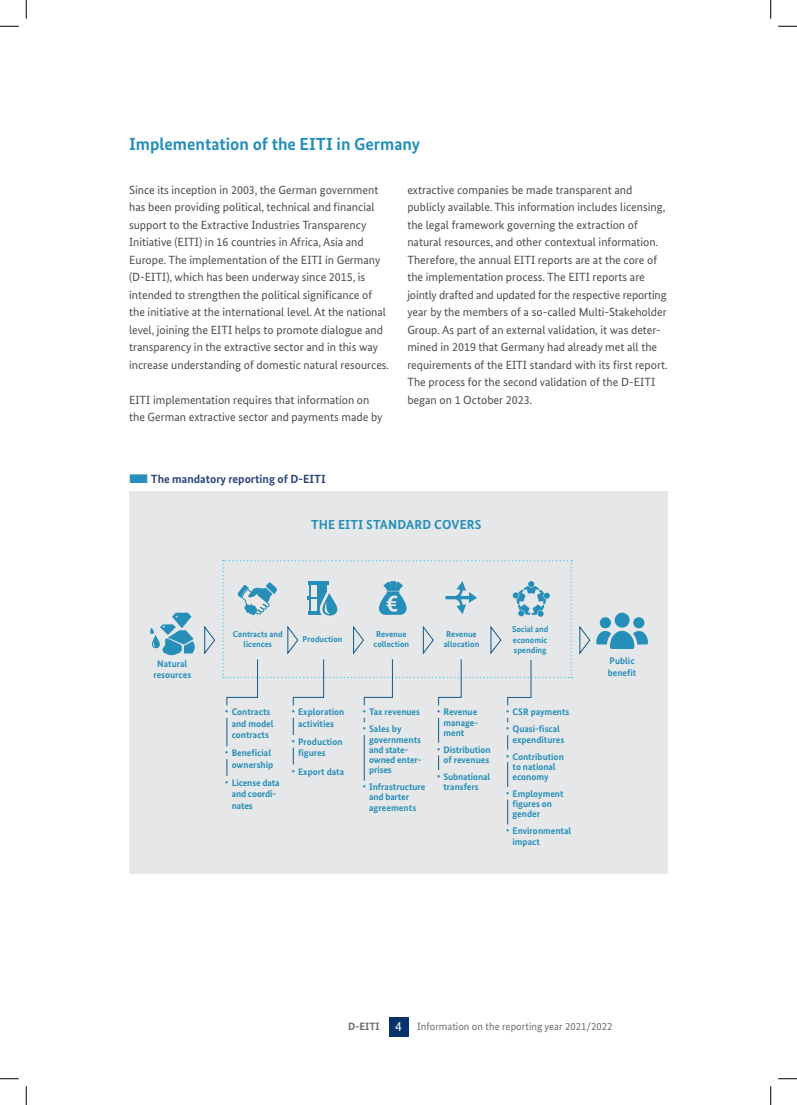
<style>
.page{position:relative;width:797px;height:1105px;background:#fff}
.page>*{position:absolute;margin:0;border:0;box-sizing:border-box;transform-origin:0 0}
.t1{font:700 17.5px "Bundes Sans";color:#268fb9}
.t2{font:700 13px "Bundes Sans";letter-spacing:.01em;color:#268fb9}
.t3{font:11.88px/17.5px "Bundes Sans";color:#4b4c4d}
.t4{font:700 11.88px "Bundes Sans";color:#2a467b}
.t5{font:10.62px "Bundes Sans";color:#6c6d70}
.t6{font:700 9.5px/10.2px "Bundes Sans";color:#268fb9}
.t7{font:700 8.5px/10.2px "Bundes Sans";color:#268fb9;text-align:center}
.s1{color:#268fb9}
.s2{font-weight:400;font-size:11.25px}
.s3{font-weight:700}
.s4{font-size:13.75px;color:#fff}
</style>
<div class="page">
<div style="left:389px;top:1017px;width:19px;height:20px;background:#07326c"></div>
<div style="left:129px;top:491px;width:539px;height:383px;background:#e6e7e9"></div>
<svg style="left:204px;top:626px;width:11px;height:29px"></svg>
<svg style="left:579px;top:626px;width:11px;height:29px"></svg>
<svg style="left:149px;top:613px;width:46px;height:42px"></svg>
<svg style="left:222px;top:560px;width:350px;height:146px"></svg>
<svg style="left:596px;top:631px;width:52px;height:18px"></svg>
<div style="left:633px;top:617px;width:11px;height:11px;background:#268fb9;border-radius:50%"></div>
<div style="left:599px;top:617px;width:12px;height:11px;background:#268fb9;border-radius:50%"></div>
<div style="left:614px;top:613px;width:15px;height:15px;background:#268fb9;border-radius:50%"></div>
<svg style="left:226px;top:718px;width:1px;height:28px"></svg>
<svg style="left:293px;top:718px;width:1px;height:17px"></svg>
<svg style="left:293px;top:748px;width:1px;height:16px"></svg>
<svg style="left:438px;top:718px;width:1px;height:25px"></svg>
<svg style="left:507px;top:735px;width:1px;height:14px"></svg>
<svg style="left:507px;top:762px;width:1px;height:25px"></svg>
<svg style="left:507px;top:799px;width:1px;height:25px"></svg>
<hr style="left:364px;top:735px;width:1px;height:46px;background:#135b89">
<svg style="left:438px;top:755px;width:1px;height:15px"></svg>
<svg style="left:226px;top:759px;width:1px;height:17px"></svg>
<svg style="left:0;top:25px;width:19px;height:2px"></svg>
<svg style="left:778px;top:25px;width:19px;height:2px"></svg>
<svg style="left:0;top:1078px;width:19px;height:1px"></svg>
<svg style="left:778px;top:1078px;width:19px;height:1px"></svg>
<svg style="left:25px;top:0;width:2px;height:19px"></svg>
<svg style="left:25px;top:1086px;width:2px;height:19px"></svg>
<svg style="left:770px;top:0;width:1px;height:19px"></svg>
<svg style="left:770px;top:1086px;width:1px;height:19px"></svg>
<h1 class="t1" style="left:129px;top:134px;width:292px">Implementation of the EITI in Germany</h1>
<p class="t3" style="left:129px;top:181px;width:262px">Since its inception in 2003, the German government has been providing political, technical and financial support to the Extractive Industries Transparency Initiative (EITI) in 16 countries in Africa, Asia and Europe. The implementation of the EITI in Germany (D-EITI), which has been underway since 2015, is intended to strengthen the political significance of the initiative at the international level. At the national level, joining the EITI helps to promote dialogue and transparency in the extractive sector and in this way increase understanding of domestic natural resources.</p>
<p class="t3" style="left:129px;top:391px;width:255px">EITI implementation requires that information on the German extractive sector and payments made by</p>
<p class="t3" style="left:407px;top:181px;width:262px">extractive companies be made transparent and publicly available. This information includes licensing, the legal framework governing the extraction of natural resources, and other contextual information.<br>Therefore, the annual EITI reports are at the core of the implementation process. The EITI reports are jointly drafted and updated for the respective reporting year by the members of a so-called Multi-Stakeholder Group. As part of an external validation, it was deter&shy;mined in 2019 that Germany had already met all the requirements of the EITI standard with its first report.<br>The process for the second validation of the D-EITI began on 1 October 2023.</p>
<p class="t4" style="left:129px;top:472px;width:198px"><span class="s1">■</span>The mandatory reporting of D-EITI</p>
<p class="t2" style="left:311px;top:517px;width:172px">THE EITI STANDARD COVERS</p>
<p class="t6" style="left:153px;top:658px;width:39px;line-height:11.4px;text-align:center">Natural resources</p>
<p class="t7" style="left:233px;top:629px;width:51px">Contracts and licences</p>
<p class="t7" style="left:302px;top:634px;width:41px">Production</p>
<p class="t7" style="left:373px;top:629px;width:37px">Revenue collection</p>
<p class="t7" style="left:443px;top:629px;width:37px">Revenue allocation</p>
<p class="t7" style="left:512px;top:624px;width:38px;text-align:justify">Social and economic spending</p>
<p class="t6" style="left:232px;top:706px;width:43px;line-height:11.4px;text-indent:-7px"><span class="s2">•</span> Contracts and model contracts</p>
<p class="t6" style="left:225px;top:747px;width:50px;line-height:11.4px;text-align:right"><span class="s2">•</span> Beneficial ownership</p>
<p class="t6" style="left:232px;top:777px;width:49px;line-height:11.4px;text-indent:-7px"><span class="s2">•</span> License data and coordi&shy;nates</p>
<p class="t6" style="left:291px;top:706px;width:55px;line-height:11.4px;text-align:center"><span class="s2">•</span> Exploration activities</p>
<p class="t6" style="left:298px;top:736px;width:46px;line-height:11.4px;text-indent:-7px"><span class="s2">•</span> Production figures</p>
<p class="t6" style="left:291px;top:766px;width:54px"><span class="s2">•</span> Export data</p>
<p class="t6" style="left:362px;top:707px;width:59px"><span class="s2">•</span> Tax revenues</p>
<p class="t6" style="left:369px;top:724px;width:54px;text-indent:-7px"><span class="s2">•</span> Sales by governments and state&shy;owned enter&shy;prises</p>
<p class="t6" style="left:369px;top:782px;width:58px;text-indent:-7px"><span class="s2">•</span> Infrastructure and barter agreements</p>
<p class="t6" style="left:443px;top:707px;width:36px;text-align:justify;text-indent:-7px"><span class="s2">•</span> Revenue manage&shy;ment</p>
<p class="t6" style="left:436px;top:744px;width:55px;text-align:center"><span class="s2">•</span> Distribution of revenues</p>
<p class="t6" style="left:436px;top:772px;width:55px;text-align:center"><span class="s2">•</span> Subnational transfers</p>
<p class="t6" style="left:506px;top:707px;width:65px"><span class="s2">•</span> CSR payments</p>
<p class="t6" style="left:512px;top:724px;width:53px;text-indent:-7px"><span class="s2">•</span> Quasi-fiscal expenditures</p>
<p class="t6" style="left:512px;top:751px;width:53px;text-indent:-7px"><span class="s2">•</span> Contribution to national economy</p>
<p class="t6" style="left:512px;top:788px;width:53px;text-indent:-7px"><span class="s2">•</span> Employment figures on gender</p>
<p class="t6" style="left:512px;top:826px;width:60px;text-indent:-7px"><span class="s2">•</span> Environmental impact</p>
<p class="t6" style="left:608px;top:655px;width:30px;line-height:11.4px">Public benefit</p>
<p class="t5" style="left:348px;top:1019px;width:266px"><span class="s3">D-EITI</span> <span class="s4">4</span> Information on the reporting year 2021/2022</p>
</div>
